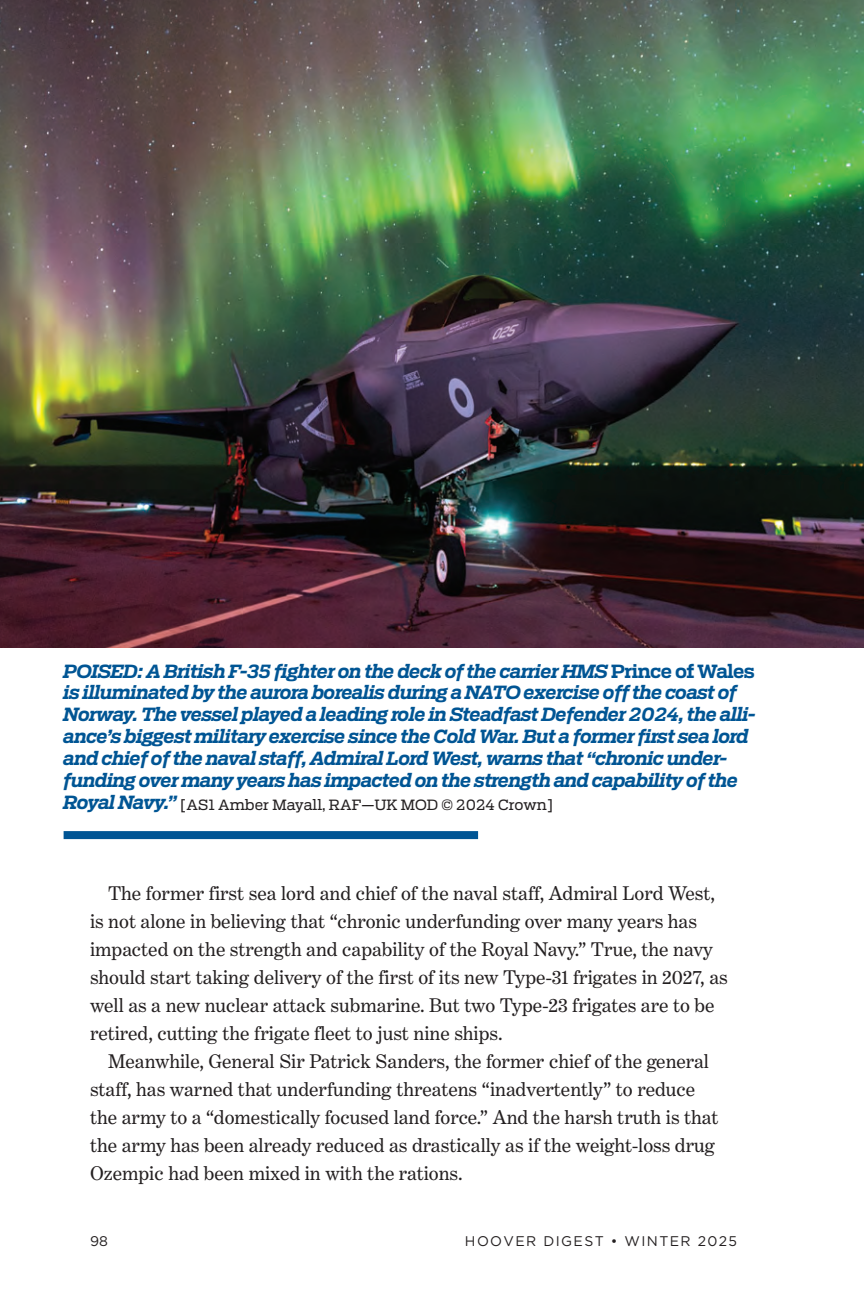
<style>
.page{position:relative;width:864px;height:1296px;background:#fff}
.page>*{position:absolute;margin:0;border:0;box-sizing:border-box;transform-origin:0 0}
.t1{font:20px/28px "Benton Modern Text";color:#231f20}
.t2{font:italic 700 18px/22px "Receiver";letter-spacing:-.025em;color:#005594}
.t3{font:14px "Receiver";color:#231f20}
.t4{font:14px "Gotham";letter-spacing:.1em;color:#231f20}
.s1{font-style:normal}
.s2{font-weight:700;font-style:italic;font-size:18px;color:#005594}
</style>
<div class="page">
<div style="left:64px;top:831px;width:414px;height:8px;background:#005594"></div>
<img style="left:0;top:0;width:864px;height:648px">
<p class="t2" style="left:64px;top:660px;width:694px">POISED: A British F-35 fighter on the deck of the carrier HMS <span class="s1">Prince of Wales </span>is illuminated by the aurora borealis during a NATO exercise off the coast of Norway. The vessel played a leading role in Steadfast Defender 2024, the alli&shy;ance’s biggest military exercise since the Cold War. But a former first sea lord and chief of the naval staff, Admiral Lord West, warns that “chronic under&shy;funding over many years has impacted on the strength and capability of the</p>
<p class="t3" style="left:64px;top:796px;width:491px"><span class="s2">Royal Navy.”</span> [AS1 Amber Mayall, RAF—UK MOD © 2024 Crown]</p>
<p class="t1" style="left:90px;top:879px;width:639px;text-indent:18px">The former first sea lord and chief of the naval staff, Admiral Lord West, is not alone in believing that “chronic underfunding over many years has impacted on the strength and capability of the Royal Navy.” True, the navy should start taking delivery of the first of its new Type-31 frigates in 2027, as well as a new nuclear attack submarine. But two Type-23 frigates are to be retired, cutting the frigate fleet to just nine ships.</p>
<p class="t1" style="left:90px;top:1047px;width:630px;text-indent:18px">Meanwhile, General Sir Patrick Sanders, the former chief of the general staff, has warned that underfunding threatens “inadvertently” to reduce the army to a “domestically focused land force.” And the harsh truth is that the army has been already reduced as drastically as if the weight-loss drug Ozempic had been mixed in with the rations.</p>
<p class="t4" style="left:90px;top:1232px;width:19px">98</p>
<p class="t4" style="left:465px;top:1232px;width:206px">HOOVER DIGEST • WI NTER</p>
<p class="t4" style="left:698px;top:1232px;width:41px">2025</p>
</div>
